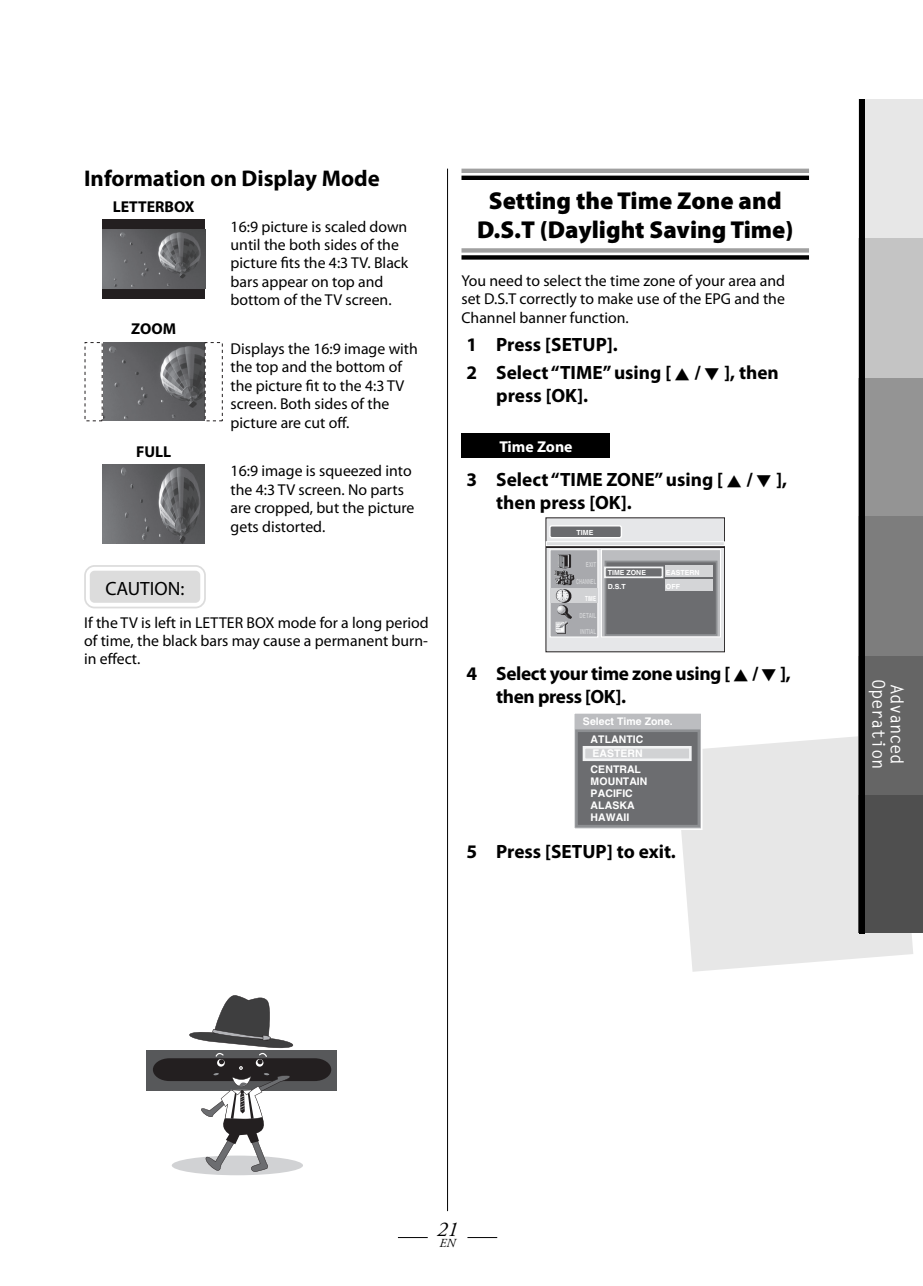
<style>
.page{position:relative;width:923px;height:1286px;background:#fff}
.page>*{position:absolute;margin:0;border:0;box-sizing:border-box;transform-origin:0 0}
.t1{font:900 24.5px/29.4px "Myriad Pro";color:#000;text-align:center}
.t2{font:700 22.75px "Myriad Pro";color:#000}
.t3{font:italic 21px "Adobe Garamond Pro";color:#000}
.t4{font:700 19.25px/28px "Myriad Pro";color:#000}
.t5{font:700 19.25px/23.1px "Myriad Pro";letter-spacing:-.02em;color:#000}
.t6{font:19.25px "Myriad Pro";color:#000}
.t7{font:700 17.5px "Letter Gothic Std";letter-spacing:-.03em;color:#fff}
.t8{font:15.75px/18.4px "Myriad Pro";color:#000}
.t9{font:700 15.75px "Myriad Pro";color:#000}
.t10{font:700 15.75px "Myriad Pro";color:#fff}
.t11{font:italic 12.25px "Adobe Garamond Pro";color:#000}
.t12{font:700 10.5px/11.9px "Helvetica";letter-spacing:.005em;color:#fff}
.t13{font:700 7px/13.5px "Helvetica";letter-spacing:.005em;color:#fff}
.t14{font:700 7px "Helvetica";letter-spacing:.005em;color:#d1d2d4;scale:.65 1}
.t15{font:700 7px "Helvetica";letter-spacing:.005em;color:#d1d2d4;scale:.58 1}
.t16{font:700 7px "Helvetica";letter-spacing:.005em;color:#fff;scale:.65 1}
.s1{font-family:"Funai Font";font-weight:400}
</style>
<div class="page">
<svg style="left:681px;top:736px;width:232px;height:235px;background:#e8e8e8"></svg>
<hr style="left:467px;top:1236px;width:30px;height:1px;background:#000">
<div style="left:858px;top:794px;width:64px;height:138px;background:#4f4f4f"></div>
<div style="left:858px;top:655px;width:64px;height:139px;background:#656565"></div>
<div style="left:858px;top:516px;width:64px;height:139px;background:#7d7d7d"></div>
<div style="left:858px;top:377px;width:64px;height:139px;background:#949494"></div>
<div style="left:858px;top:238px;width:64px;height:139px;background:#c4c4c4"></div>
<div style="left:858px;top:99px;width:64px;height:139px;background:#e7e7e7"></div>
<div style="left:858px;top:99px;width:6px;height:833px;background:#000"></div>
<hr style="left:447px;top:168px;width:1px;height:1042px;background:#000">
<div style="left:102px;top:220px;width:103px;height:10px;background:#231f20"></div>
<div style="left:102px;top:288px;width:103px;height:10px;background:#231f20"></div>
<img style="left:102px;top:230px;width:103px;height:58px">
<img style="left:102px;top:342px;width:103px;height:79px">
<img style="left:102px;top:464px;width:103px;height:79px">
<div style="left:84px;top:565px;width:122px;height:43px;border:2px solid #dcdcdc;border-radius:9px"></div>
<div style="left:90px;top:570px;width:110px;height:32px;background:#dcdcdc;border-radius:5px"></div>
<div style="left:461px;top:175px;width:347px;height:5px;background:#000"></div>
<svg style="left:461px;top:255px;width:347px;height:4px"></svg>
<svg style="left:461px;top:248px;width:347px;height:4px"></svg>
<div style="left:461px;top:168px;width:347px;height:5px;background:#a0a0a0"></div>
<div style="left:461px;top:433px;width:149px;height:25px;background:#000"></div>
<div style="left:545px;top:517px;width:179px;height:134px;background:#e6e7e9"></div>
<div style="left:549px;top:525px;width:72px;height:12px;background:#6a6b6e;border-radius:2px"></div>
<div style="left:549px;top:525px;width:73px;height:13px;border:1px solid #fff;border-radius:2px"></div>
<div style="left:601px;top:549px;width:119px;height:87px;background:#bcbdc0"></div>
<div style="left:600px;top:549px;width:120px;height:88px;border:1px solid #fff"></div>
<svg style="left:545px;top:543px;width:179px;height:4px"></svg>
<div style="left:550px;top:549px;width:47px;height:88px;background:#a8a9ad"></div>
<div style="left:549px;top:549px;width:49px;height:88px;border:1px solid #fff"></div>
<div style="left:605px;top:561px;width:111px;height:74px;background:#6c6d70"></div>
<div style="left:604px;top:560px;width:113px;height:75px;border:2px solid #8d8f92"></div>
<div style="left:550px;top:588px;width:47px;height:15px;background:#d1d2d4"></div>
<div style="left:546px;top:541px;width:178px;height:4px;border:1px solid #fff"></div>
<div style="left:664px;top:565px;width:48px;height:12px;background:#d4d5d7"></div>
<div style="left:664px;top:579px;width:48px;height:12px;background:#d4d5d7"></div>
<div style="left:603px;top:566px;width:60px;height:12px;border:2px solid #f2f3f4"></div>
<img style="left:558px;top:554px;width:13px;height:14px">
<img style="left:554px;top:570px;width:20px;height:15px">
<img style="left:555px;top:589px;width:16px;height:14px">
<img style="left:557px;top:604px;width:15px;height:15px">
<svg style="left:555px;top:621px;width:13px;height:12px"></svg>
<div style="left:573px;top:712px;width:128px;height:117px;background:#bcbdc0"></div>
<div style="left:572px;top:712px;width:130px;height:117px;border:2px solid #fff"></div>
<div style="left:576px;top:730px;width:122px;height:96px;background:#6c6d70"></div>
<div style="left:575px;top:729px;width:125px;height:98px;border:3px solid #8d8f92"></div>
<div style="left:584px;top:747px;width:106px;height:12px;background:#d1d2d4"></div>
<div style="left:582px;top:745px;width:109px;height:16px;border:3px solid #f2f3f4"></div>
<div style="left:172px;top:1155px;width:131px;height:19px;background:#d1d2d4;border-radius:50%"></div>
<div style="left:146px;top:1049px;width:190px;height:41px;background:#57585a"></div>
<svg style="left:153px;top:995px;width:178px;height:177px"></svg>
<h2 class="t2" style="left:84px;top:169px;width:297px">Information on Display Mode</h2>
<p class="t9" style="left:113px;top:200px;width:83px">LETTERBOX</p>
<p class="t8" style="left:230px;top:218px;width:179px">16:9 picture is scaled down until the both sides of the picture fits the 4:3 TV. Black bars appear on top and bottom of the TV screen.</p>
<p class="t9" style="left:131px;top:323px;width:46px">ZOOM</p>
<p class="t8" style="left:230px;top:341px;width:189px">Displays the 16:9 image with the top and the bottom of the picture fit to the 4:3 TV screen. Both sides of the picture are cut off.</p>
<p class="t9" style="left:136px;top:445px;width:37px">FULL</p>
<p class="t8" style="left:230px;top:463px;width:185px">16:9 image is squeezed into the 4:3 TV screen. No parts are cropped, but the picture gets distorted.</p>
<p class="t6" style="left:105px;top:581px;width:81px">CAUTION:</p>
<p class="t8" style="left:84px;top:614px;width:346px;text-align:justify">If the TV is left in LETTER BOX mode for a long period of time, the black bars may cause a permanent burn&shy;in effect.</p>
<h1 class="t1" style="left:477px;top:188px;width:318px">Setting the Time Zone and<br>D.S.T (Daylight Saving Time)</h1>
<p class="t8" style="left:461px;top:272px;width:325px;text-align:justify">You need to select the time zone of your area and set D.S.T correctly to make use of the EPG and the Channel banner function.</p>
<p class="t4" style="left:466px;top:332px;width:314px">1 Press [SETUP].<br>2 Select “TIME” using [ <span class="s1">K</span> / <span class="s1">L</span> ], then</p>
<p class="t4" style="left:496px;top:383px;width:93px">press [OK].</p>
<p class="t10" style="left:499px;top:440px;width:75px">Time Zone</p>
<p class="t4" style="left:496px;top:470px;width:292px;line-height:23.1px;text-indent:-30px">3 Select “TIME ZONE” using [ <span class="s1">K</span> / <span class="s1">L</span> ], then press [OK].</p>
<p class="t13" style="left:576px;top:526px;width:18px">TIME</p>
<p class="t14" style="left:585px;top:562px;width:17px">EXIT</p>
<p class="t15" style="left:576px;top:579px;width:36px">CHANNEL</p>
<p class="t16" style="left:585px;top:595px;width:18px">TIME</p>
<p class="t14" style="left:579px;top:612px;width:27px">DETAIL</p>
<p class="t14" style="left:580px;top:629px;width:26px">INITIAL</p>
<p class="t13" style="left:607px;top:566px;width:40px">TIME ZONE<br>D.S.T</p>
<p class="t13" style="left:665px;top:566px;width:35px">EASTERN<br>OFF</p>
<p class="t5" style="left:496px;top:663px;width:296px;text-indent:-30px">4 Select your time zone using [ <span class="s1">K</span> / <span class="s1">L</span> ], then press [OK].</p>
<p class="t12" style="left:590px;top:713px;width:84px;line-height:18.2px;text-indent:-8px">Select Time Zone.<br>ATLANTIC</p>
<p class="t12" style="left:590px;top:764px;width:58px">CENTRAL<br>MOUNTAIN<br>PACIFIC<br>ALASKA<br>HAWAII</p>
<p class="t12" style="left:592px;top:748px;width:52px">EASTERN</p>
<p class="t4" style="left:466px;top:839px;width:211px">5 Press [SETUP] to exit.</p>
<p class="t7" style="left:885px;top:679px;width:92px;rotate:90deg">Operation</p>
<p class="t7" style="left:903px;top:684px;width:82px;rotate:90deg">Advanced</p>
<h3 class="t3" style="left:437px;top:1220px;width:22px">21</h3>
<p class="t11" style="left:439px;top:1238px;width:17px">EN</p>
</div>
